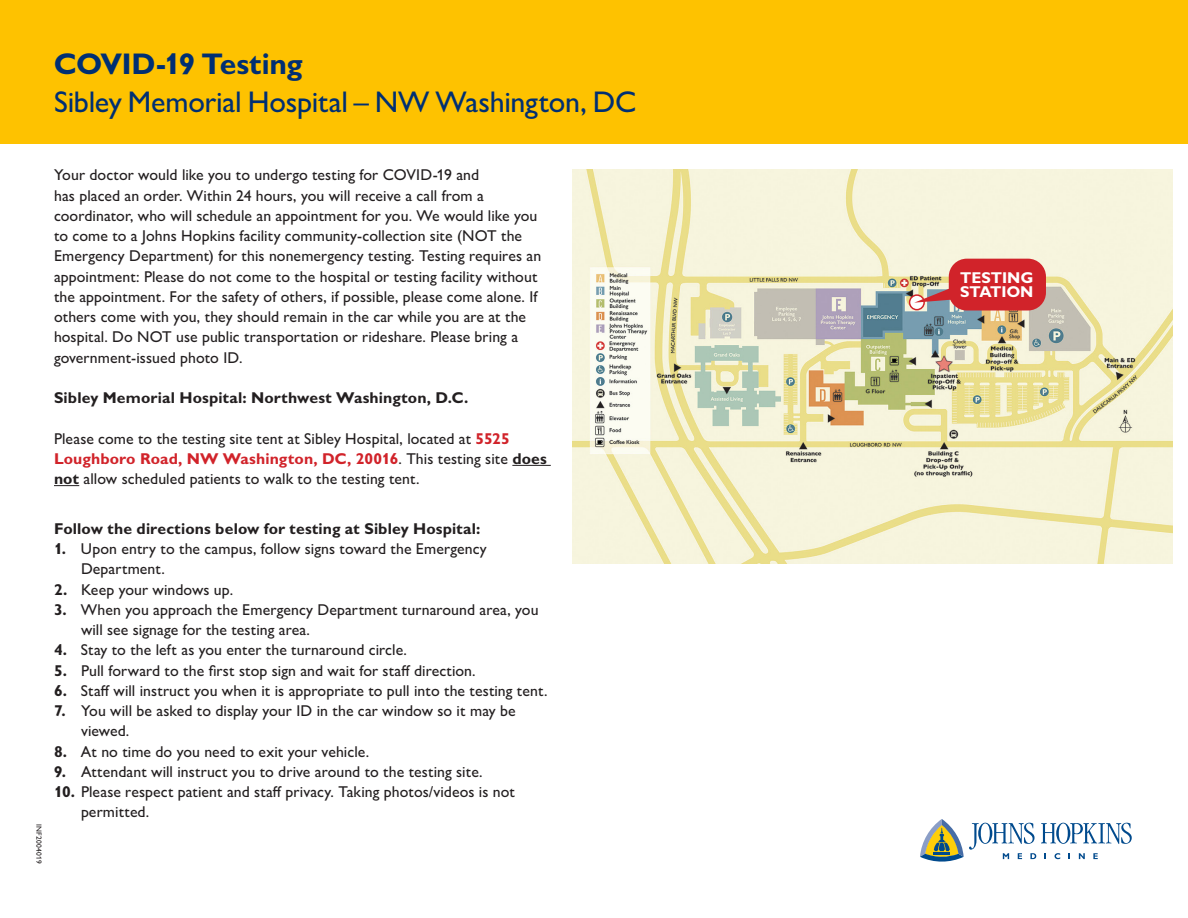
<style>
.page{position:relative;width:1188px;height:918px;background:#fff}
.page>*{position:absolute;margin:0;border:0;box-sizing:border-box;transform-origin:0 0}
.H20_Med{font:500 30px "Gill Sans MT Std";letter-spacing:-.01em;color:#002f73}
.H20_Bold{font:700 30px "Gill Sans MT Std";letter-spacing:-.01em;color:#002f73}
.T10_5-master{font:500 15.75px/20.2px "Gill Sans MT Std";letter-spacing:.005em;color:#231f20}
.T10_5_SA{font:500 15.75px/20.2px "Gill Sans MT Std";letter-spacing:.005em;color:#231f20}
.T10_5-master-2{font:700 15.75px "Gill Sans MT Std";letter-spacing:.005em;color:#231f20}
.T10_5-master-3{font:700 15.75px/14.2px "Gill Sans MT Std";letter-spacing:-.01em;color:#fff}
.t1{font:500 7.5px "Gill Sans MT Std";letter-spacing:.035em;color:#231f20}
.s1{font-weight:700;color:#d1232a}
.s2{font-weight:700}
</style>
<div class="page">
<div style="left:0;top:0;width:1188px;height:144px;background:#fec200"></div>
<hr style="left:512px;top:465px;width:39px;height:1px;background:#231f20">
<svg style="left:54px;top:485px;width:25px;height:1px"></svg>
<img style="left:572px;top:170px;width:600px;height:393px">
<svg style="left:920px;top:819px;width:212px;height:43px"></svg>
<div style="left:910px;top:295px;width:14px;height:15px;background:#fff;border-radius:50%"></div>
<div style="left:909px;top:294px;width:16px;height:16px;border:2px solid #d1232a;border-radius:50%"></div>
<svg style="left:914px;top:286px;width:38px;height:17px"></svg>
<div style="left:949px;top:259px;width:97px;height:52px;background:#d1232a;border-radius:18px"></div>
<p class="H20_Bold" style="left:54px;top:46px;width:250px">COVID-19 Testing</p>
<p class="H20_Med" style="left:54px;top:84px;width:584px">Sibley Memorial Hospital – NW Washington, DC</p>
<p class="t1" style="left:44px;top:824px;width:41px;rotate:90deg">INF2004019</p>
<p class="T10_5-master" style="left:54px;top:165px;width:489px">Your doctor would like you to undergo testing for COVID-19 and<br>has placed an order. Within 24 hours, you will receive a call from a coordinator, who will schedule an appointment for you. We would like you to come to a Johns Hopkins facility community-collection site (NOT the Emergency Department) for this nonemergency testing. Testing requires an appointment: Please do not come to the hospital or testing facility without the appointment. For the safety of others, if possible, please come alone. If others come with you, they should remain in the car while you are at the hospital. Do NOT use public transportation or rideshare. Please bring a government-issued photo ID.</p>
<p class="T10_5-master-2" style="left:54px;top:388px;width:416px">Sibley Memorial Hospital: Northwest Washington, D.C.</p>
<p class="T10_5_SA" style="left:54px;top:428px;width:494px">Please come to the testing site tent at Sibley Hospital, located at <span class="s1">5525<br>Loughboro Road, NW Washington, DC, 20016</span>. This testing site <span class="s2">does not</span> allow scheduled patients to walk to the testing tent.</p>
<p class="T10_5-master-2" style="left:54px;top:519px;width:428px">Follow the directions below for testing at Sibley Hospital:</p>
<p class="T10_5-master" style="left:81px;top:539px;width:407px;text-indent:-27px"><span class="s2">1.</span> Upon entry to the campus, follow signs toward the Emergency<br>Department.</p>
<p class="T10_5-master" style="left:54px;top:579px;width:181px"><span class="s2">2.</span> Keep your windows up.</p>
<p class="T10_5-master" style="left:81px;top:599px;width:459px;text-indent:-27px"><span class="s2">3.</span> When you approach the Emergency Department turnaround area, you will see signage for the testing area.</p>
<p class="T10_5-master" style="left:54px;top:640px;width:355px"><span class="s2">4.</span> Stay to the left as you enter the turnaround circle.</p>
<p class="T10_5-master" style="left:54px;top:660px;width:423px"><span class="s2">5.</span> Pull forward to the first stop sign and wait for staff direction.</p>
<p class="T10_5-master" style="left:54px;top:680px;width:495px"><span class="s2">6.</span> Staff will instruct you when it is appropriate to pull into the testing tent.</p>
<p class="T10_5-master" style="left:81px;top:701px;width:436px;text-indent:-27px"><span class="s2">7.</span> You will be asked to display your ID in the car window so it may be viewed.</p>
<p class="T10_5-master" style="left:54px;top:741px;width:317px"><span class="s2">8.</span> At no time do you need to exit your vehicle.</p>
<p class="T10_5-master" style="left:54px;top:761px;width:430px"><span class="s2">9.</span> Attendant will instruct you to drive around to the testing site.</p>
<p class="T10_5-master" style="left:81px;top:782px;width:436px;text-indent:-27px"><span class="s2">10.</span> Please respect patient and staff privacy. Taking photos/videos is not permitted.</p>
<p class="T10_5-master-3" style="left:960px;top:270px;width:75px">TESTING<br>STATION</p>
</div>
